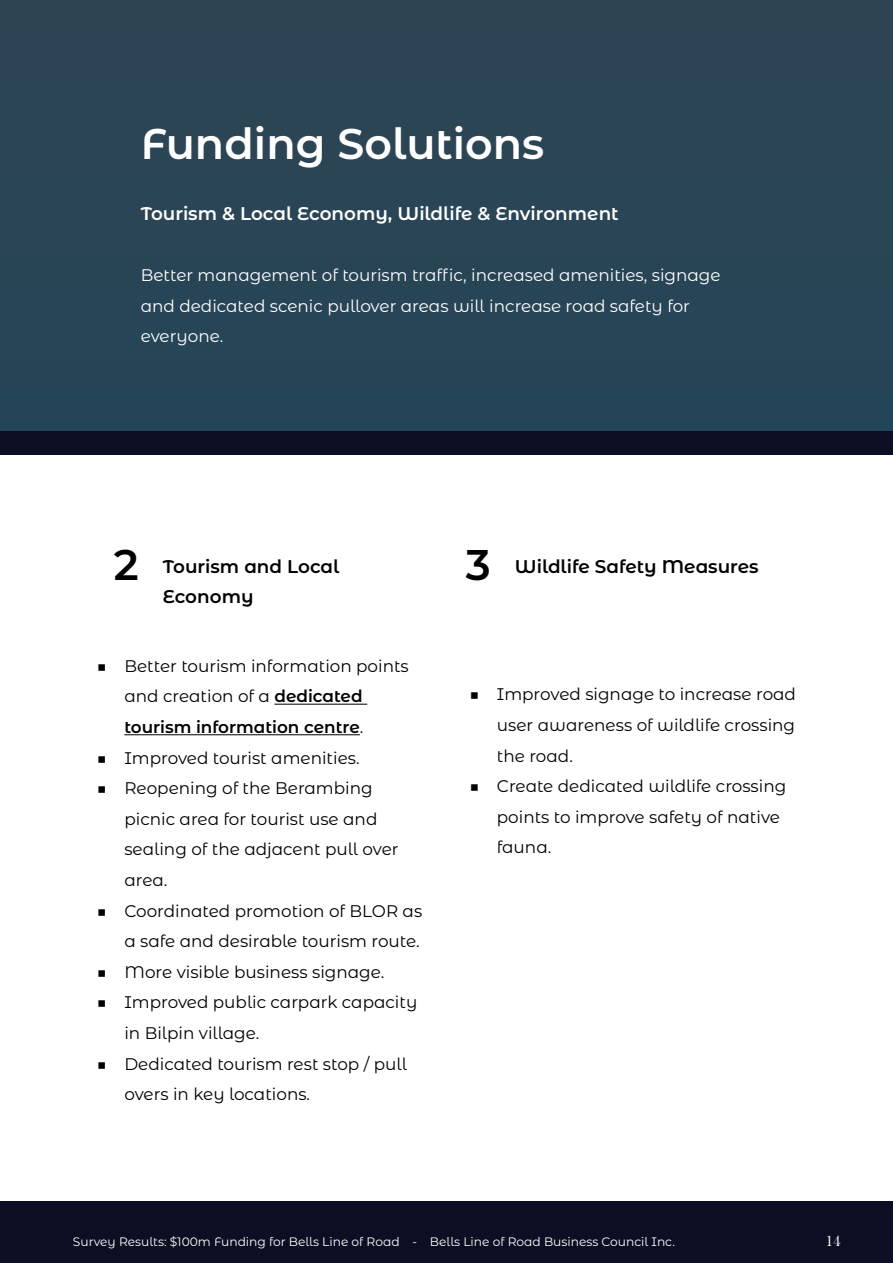
<style>
.page{position:relative;width:893px;height:1263px;background:#fff}
.page>*{position:absolute;margin:0;border:0;box-sizing:border-box;transform-origin:0 0}
.t1{font:600 42.9px "Montserrat Alternates";color:#fff}
.t2{font:600 42.9px "Montserrat Alternates";color:#000}
.t3{font:600 18.3px/30.6px "Montserrat Alternates";color:#000}
.t4{font:600 18.3px "Montserrat Alternates";color:#fff}
.t5{font:16.8px/30.6px "Montserrat Alternates";color:#000}
.t6{font:16.8px/30.6px "Montserrat Alternates";color:#fff}
.t7{font:15.3px "Bask Old Face";color:#fff}
.t8{font:12.3px "Montserrat Alternates";color:#fff}
.s1{font-weight:600}
</style>
<div class="page">
<div style="left:0;top:408px;width:893px;height:47px;background:#0c0f23"></div>
<div style="left:0;top:0;width:893px;height:431px;background:#294556"></div>
<div style="left:0;top:1201px;width:893px;height:62px;background:#0c0f23"></div>
<hr style="left:274px;top:704px;width:93px;height:1px;background:#000">
<hr style="left:124px;top:734px;width:236px;height:1px;background:#000">
<h1 class="t1" style="left:141px;top:113px;width:405px">Funding Solutions</h1>
<p class="t4" style="left:141px;top:200px;width:479px">Tourism &amp; Local Economy, Wildlife &amp; Environment</p>
<p class="t6" style="left:141px;top:259px;width:581px">Better management of tourism traffic, increased amenities, signage and dedicated scenic pullover areas will increase road safety for everyone.</p>
<h1 class="t2" style="left:114px;top:534px;width:26px">2</h1>
<h1 class="t2" style="left:466px;top:534px;width:26px">3</h1>
<p class="t3" style="left:515px;top:550px;width:245px">Wildlife Safety Measures</p>
<p class="t3" style="left:163px;top:550px;width:178px">Tourism and Local<br>Economy</p>
<p class="t5" style="left:124px;top:650px;width:286px;text-indent:-28px">■ Better tourism information points and creation of a <span class="s1">dedicated tourism information centre</span>.</p>
<p class="t5" style="left:97px;top:742px;width:264px">■ Improved tourist amenities.</p>
<p class="t5" style="left:124px;top:772px;width:276px;text-indent:-28px">■ Reopening of the Berambing picnic area for tourist use and sealing of the adjacent pull over area.</p>
<p class="t5" style="left:97px;top:895px;width:327px;text-align:right">■ Coordinated promotion of BLOR as a safe and desirable tourism route.</p>
<p class="t5" style="left:97px;top:956px;width:289px">■ More visible business signage.</p>
<p class="t5" style="left:124px;top:987px;width:294px;text-indent:-28px">■ Improved public carpark capacity in Bilpin village.</p>
<p class="t5" style="left:124px;top:1048px;width:284px;text-indent:-28px">■ Dedicated tourism rest stop / pull overs in key locations.</p>
<p class="t5" style="left:497px;top:678px;width:301px;text-align:justify;text-indent:-28px">■ Improved signage to increase road user awareness of wildlife crossing the road.</p>
<p class="t5" style="left:497px;top:770px;width:291px;text-indent:-28px">■ Create dedicated wildlife crossing points to improve safety of native fauna.</p>
<p class="t8" style="left:73px;top:1233px;width:604px">Survey Results: $100m Funding for Bells Line of Road - Bells Line of Road Business Council Inc.</p>
<p class="t7" style="left:826px;top:1232px;width:17px">14</p>
</div>
